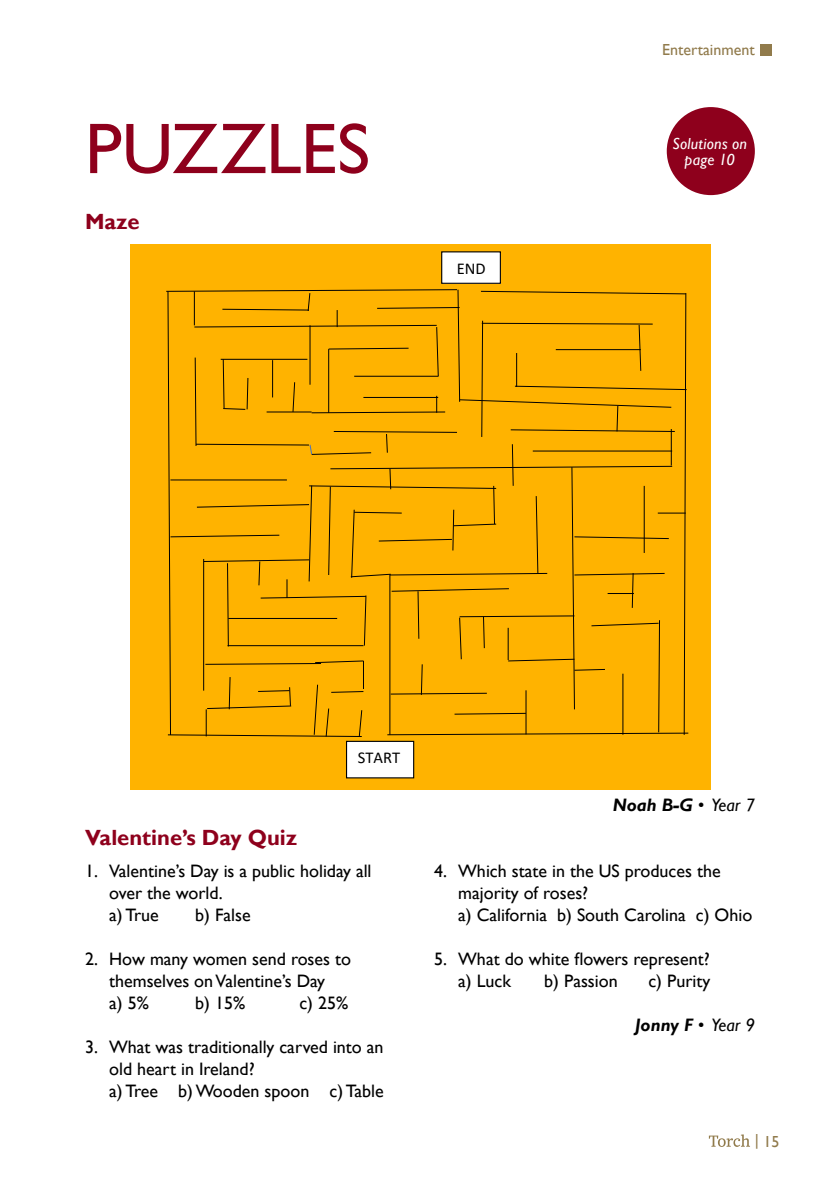
<style>
.page{position:relative;width:840px;height:1191px;background:#fff}
.page>*{position:absolute;margin:0;border:0;box-sizing:border-box;transform-origin:0 0}
.Large_Article_Headin{font:72px "Gill Sans";color:#8e001c}
.Small_Article_Headin{font:700 22px "Gill Sans";color:#8e001c}
.t1{font:18px/22px "Gill Sans";color:#000}
.Byline{font:italic 700 18px "Gill Sans";color:#000}
.t2{font:16.6px "Calibri";color:#000}
.t3{font:italic 16px/16px "Gill Sans";letter-spacing:.015em;color:#fff;text-align:center}
.t4{font:16px "Gill Sans";color:#917b4c}
.s1{font-weight:400}
</style>
<div class="page">
<div style="left:666px;top:107px;width:88px;height:88px;background:#8e001c;border-radius:50%"></div>
<div style="left:130px;top:244px;width:580px;height:545px;background:#ffb300"></div>
<div style="left:346px;top:741px;width:67px;height:37px;background:#fff"></div>
<div style="left:346px;top:741px;width:68px;height:37px;border:1px solid #000"></div>
<svg style="left:166px;top:289px;width:522px;height:448px"></svg>
<div style="left:441px;top:252px;width:59px;height:31px;background:#fff"></div>
<div style="left:441px;top:251px;width:59px;height:33px;border:1px solid #000"></div>
<svg style="left:708px;top:1134px;width:41px;height:12px"></svg>
<div style="left:760px;top:44px;width:11px;height:11px;background:#917b4c"></div>
<p class="Large_Article_Headin" style="left:85px;top:107px;width:286px">PUZZLES</p>
<p class="Small_Article_Headin" style="left:85px;top:208px;width:56px">Maze</p>
<p class="t2" style="left:456px;top:256px;width:30px">END</p>
<p class="t4" style="left:661px;top:40px;width:94px">Entertainment</p>
<p class="t3" style="left:672px;top:135px;width:76px">Solutions on page 10</p>
<p class="t2" style="left:358px;top:746px;width:44px">START</p>
<p class="Small_Article_Headin" style="left:85px;top:824px;width:213px">Valentine’s Day Quiz</p>
<p class="t1" style="left:109px;top:860px;width:264px;text-indent:-24px">1. Valentine’s Day is a public holiday all over the world.<br>a) True</p>
<p class="t1" style="left:195px;top:904px;width:57px">b) False</p>
<p class="t1" style="left:109px;top:948px;width:243px;text-indent:-24px">2. How many women send roses to themselves on Valentine’s Day<br>a) 5%</p>
<p class="t1" style="left:195px;top:992px;width:51px">b) 15%</p>
<p class="t1" style="left:299px;top:992px;width:50px">c) 25%</p>
<p class="t1" style="left:109px;top:1036px;width:276px;text-indent:-24px">3. What was traditionally carved into an old heart in Ireland?<br>a) Tree b) Wooden spoon c) Table</p>
<p class="Byline" style="left:612px;top:795px;width:143px">Noah B-G <span class="s1">• Year 7</span></p>
<p class="t1" style="left:458px;top:860px;width:295px;text-indent:-24px">4. Which state in the US produces the majority of roses?<br>a) California b) South Carolina c) Ohio</p>
<p class="t1" style="left:458px;top:948px;width:253px;text-indent:-24px">5. What do white flowers represent? a) Luck</p>
<p class="t1" style="left:544px;top:970px;width:75px">b) Passion</p>
<p class="t1" style="left:648px;top:970px;width:63px">c) Purity</p>
<p class="Byline" style="left:634px;top:1015px;width:121px">Jonny F <span class="s1">• Year 9</span></p>
<p class="t4" style="left:754px;top:1132px;width:26px">| 15</p>
</div>
